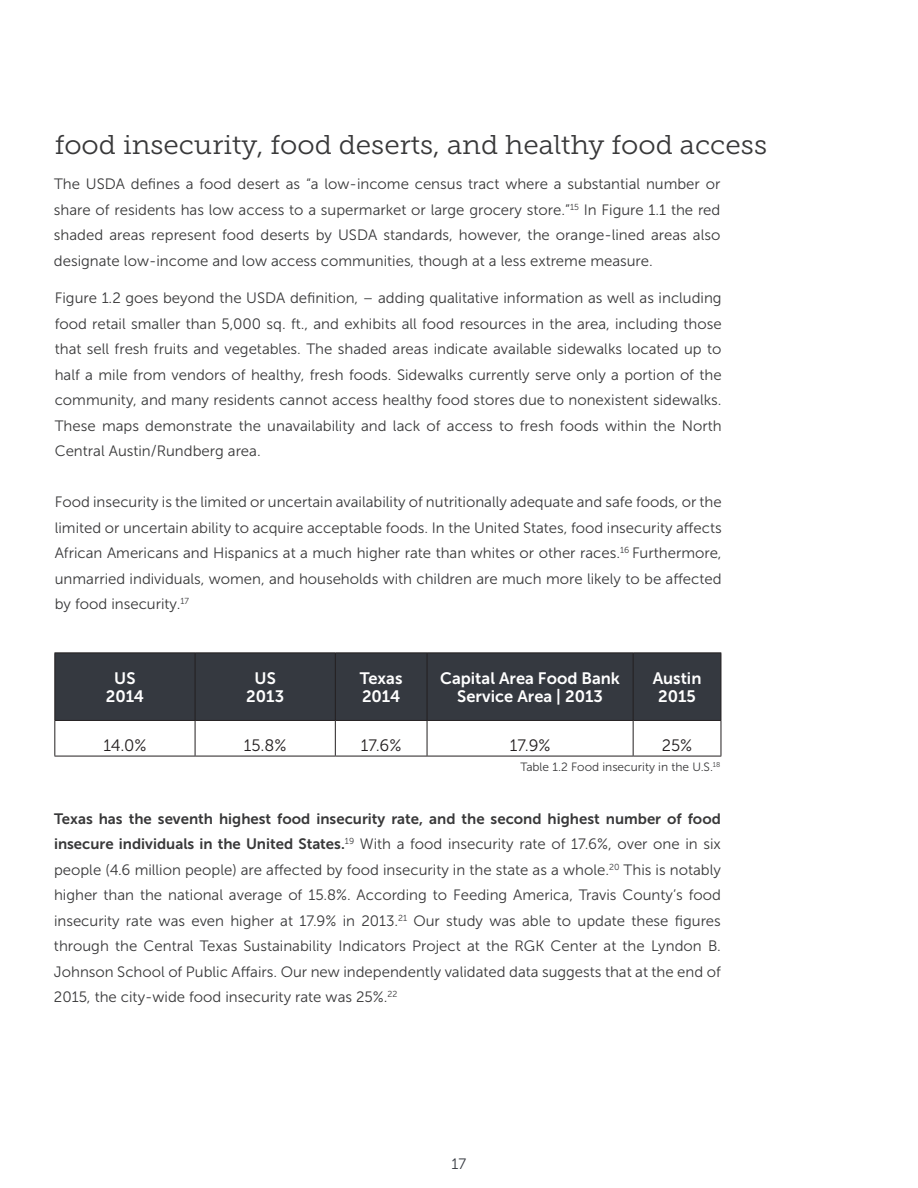
<style>
.page{position:relative;width:918px;height:1188px;background:#fff}
.page>*{position:absolute;margin:0;border:0;box-sizing:border-box;transform-origin:0 0}
.t1{font:27px "Museo Slab 300";color:#383839}
.t2{font:16.5px/18.1px "Museo Sans 700";color:#fff;text-align:center}
.t3{font:16.5px "Museo Sans 300";color:#231f20}
.t4{font:15px/25.5px "Museo Sans 300";color:#383839;text-align:justify}
.t5{font:15px "Museo Sans 700";color:#383839}
.t6{font:15px "Museo Sans 300";color:#353940}
.t7{font:12px "Museo Sans 300";color:#383839}
.s1{font-family:"Museo Sans 700"}
</style>
<div class="page">
<div style="left:55px;top:653px;width:666px;height:67px;background:#353940"></div>
<hr style="left:54px;top:756px;width:141px;height:1px;background:#231f20">
<hr style="left:195px;top:756px;width:140px;height:1px;background:#231f20">
<hr style="left:335px;top:756px;width:92px;height:1px;background:#231f20">
<hr style="left:427px;top:756px;width:206px;height:1px;background:#231f20">
<hr style="left:633px;top:756px;width:88px;height:1px;background:#231f20">
<hr style="left:54px;top:721px;width:1px;height:35px;background:#231f20">
<hr style="left:195px;top:653px;width:1px;height:67px;background:#231f20">
<hr style="left:335px;top:653px;width:1px;height:67px;background:#231f20">
<hr style="left:427px;top:653px;width:1px;height:67px;background:#231f20">
<hr style="left:633px;top:653px;width:1px;height:67px;background:#231f20">
<hr style="left:195px;top:721px;width:1px;height:35px;background:#231f20">
<hr style="left:335px;top:721px;width:1px;height:35px;background:#231f20">
<hr style="left:427px;top:721px;width:1px;height:35px;background:#231f20">
<hr style="left:633px;top:721px;width:1px;height:35px;background:#231f20">
<hr style="left:721px;top:721px;width:1px;height:35px;background:#231f20">
<hr style="left:54px;top:652px;width:141px;height:1px;background:#231f20">
<hr style="left:54px;top:653px;width:1px;height:67px;background:#231f20">
<hr style="left:195px;top:652px;width:140px;height:1px;background:#231f20">
<hr style="left:335px;top:652px;width:92px;height:1px;background:#231f20">
<hr style="left:427px;top:652px;width:206px;height:1px;background:#231f20">
<hr style="left:633px;top:652px;width:88px;height:1px;background:#231f20">
<hr style="left:721px;top:653px;width:1px;height:67px;background:#231f20">
<hr style="left:54px;top:720px;width:141px;height:1px;background:#231f20">
<hr style="left:195px;top:720px;width:140px;height:1px;background:#231f20">
<hr style="left:335px;top:720px;width:92px;height:1px;background:#231f20">
<hr style="left:427px;top:720px;width:206px;height:1px;background:#231f20">
<hr style="left:633px;top:720px;width:88px;height:1px;background:#231f20">
<h1 class="t1" style="left:55px;top:130px;width:714px">food insecurity, food deserts, and healthy food access</h1>
<p class="t4" style="left:54px;top:172px;width:668px">The USDA defines a food desert as “a low-income census tract where a substantial number or share of residents has low access to a supermarket or large grocery store.”<sup>15</sup> In Figure 1.1 the red shaded areas represent food deserts by USDA standards, however, the orange-lined areas also designate low-income and low access communities, though at a less extreme measure.</p>
<p class="t4" style="left:55px;top:286px;width:668px">Figure 1.2 goes beyond the USDA definition, – adding qualitative information as well as including food retail smaller than 5,000 sq. ft., and exhibits all food resources in the area, including those that sell fresh fruits and vegetables. The shaded areas indicate available sidewalks located up to half a mile from vendors of healthy, fresh foods. Sidewalks currently serve only a portion of the community, and many residents cannot access healthy food stores due to nonexistent sidewalks.<br>These maps demonstrate the unavailability and lack of access to fresh foods within the North Central Austin/Rundberg area.</p>
<p class="t4" style="left:55px;top:490px;width:668px">Food insecurity is the limited or uncertain availability of nutritionally adequate and safe foods, or the limited or uncertain ability to acquire acceptable foods. In the United States, food insecurity affects African Americans and Hispanics at a much higher rate than whites or other races.<sup>16</sup> Furthermore, unmarried individuals, women, and households with children are much more likely to be affected by food insecurity.<sup>17</sup></p>
<p class="t2" style="left:106px;top:669px;width:40px">US<br>2014</p>
<p class="t2" style="left:246px;top:669px;width:39px">US<br>2013</p>
<p class="t2" style="left:360px;top:669px;width:44px;text-align:left">Texas<br>2014</p>
<p class="t2" style="left:440px;top:669px;width:181px">Capital Area Food Bank<br>Service Area | 2013</p>
<p class="t2" style="left:653px;top:669px;width:50px">Austin<br>2015</p>
<p class="t3" style="left:104px;top:737px;width:44px">14.0%</p>
<p class="t3" style="left:244px;top:737px;width:44px">15.8%</p>
<p class="t3" style="left:361px;top:737px;width:42px">17.6%</p>
<p class="t3" style="left:510px;top:737px;width:42px">17.9%</p>
<p class="t3" style="left:662px;top:737px;width:32px">25%</p>
<p class="t7" style="left:520px;top:760px;width:202px">Table 1.2 Food insecurity in the U.S.<sup>18</sup></p>
<p class="t5" style="left:54px;top:810px;width:668px">Texas has the seventh highest food insecurity rate, and the second highest number of food</p>
<p class="t4" style="left:54px;top:831px;width:668px"><span class="s1">insecure individuals in the United States.</span><sup>19</sup> With a food insecurity rate of 17.6%, over one in six people (4.6 million people) are affected by food insecurity in the state as a whole.<sup>20</sup> This is notably higher than the national average of 15.8%. According to Feeding America, Travis County’s food insecurity rate was even higher at 17.9% in 2013.<sup>21</sup> Our study was able to update these figures through the Central Texas Sustainability Indicators Project at the RGK Center at the Lyndon B.<br>Johnson School of Public Affairs. Our new independently validated data suggests that at the end of 2015, the city-wide food insecurity rate was 25%.<sup>22</sup></p>
<p class="t6" style="left:452px;top:1156px;width:16px">17</p>
</div>
